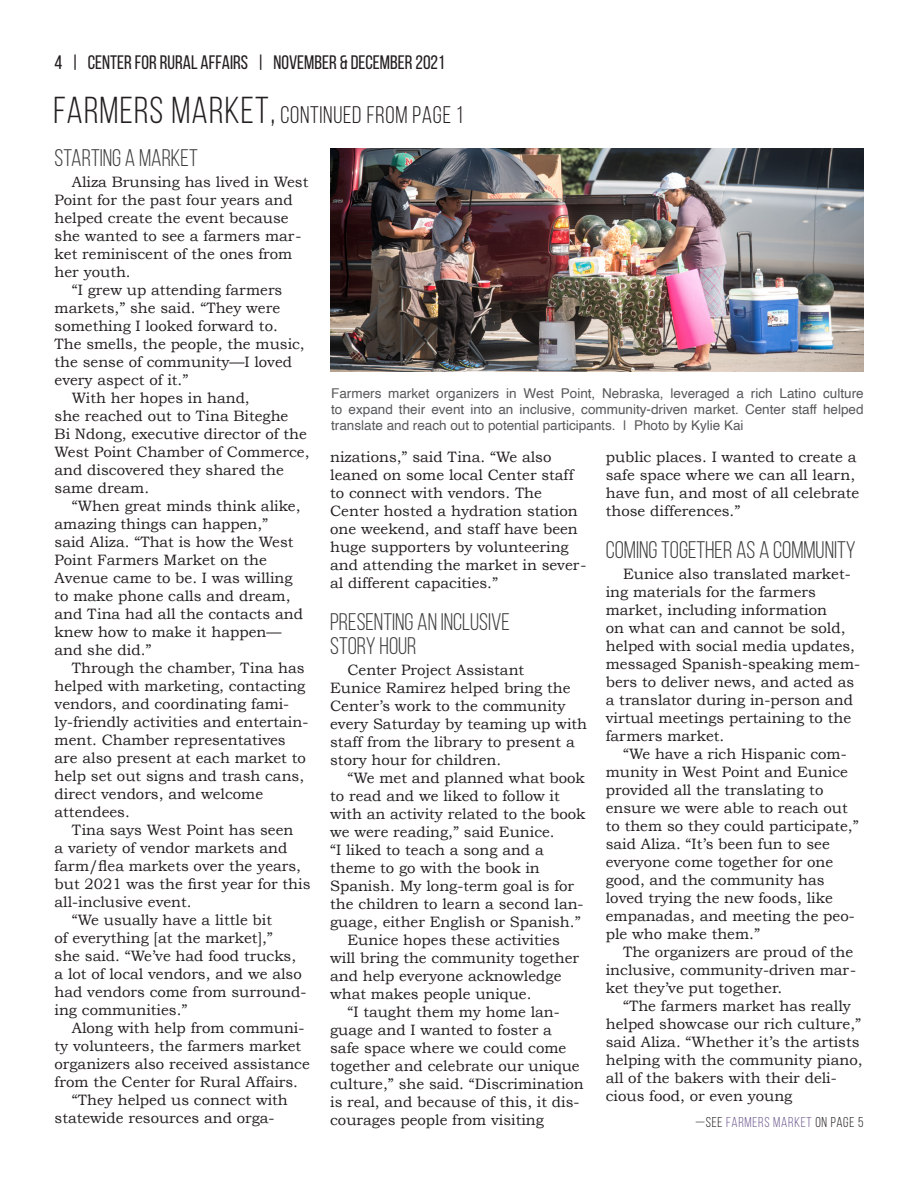
<style>
.page{position:relative;width:918px;height:1188px;background:#fff}
.page>*{position:absolute;margin:0;border:0;box-sizing:border-box;transform-origin:0 0}
.t1{font:24px/24px "Bebas Neue";color:#3e3e3f}
.t2{font:24px "Bebas Neue";letter-spacing:.03em;color:#231f20}
.t3{font:19.5px "Bebas Neue";color:#231f20}
.t4{font:15px/18px "Bookman Old Style";color:#231f20}
.t5{font:14.25px "Bebas Neue";letter-spacing:.05em;color:#705a8f}
.t6{font:13.5px/16.2px "Helvetica";color:#57585a;text-align:justify}
.s1{font-size:37.5px}
.s2{font-size:39px}
.s3{color:#231f20}
</style>
<div class="page">
<img style="left:331px;top:148px;width:532px;height:223px">
<h2 class="t3" style="left:55px;top:51px;width:392px">4 | CENTER FOR RURAL AFFAIRS | NOVEMBER &amp; DECEMBER 2021</h2>
<h1 class="t2" style="left:53px;top:102px;width:411px"><span class="s1">FARMERS MARKET</span><span class="s2">,</span> CONTINUED FROM PAGE 1</h1>
<h1 class="t1" style="left:55px;top:145px;width:145px">STARTING A MARKET</h1>
<p class="t4" style="left:72px;top:173px;width:238px">Aliza Brunsing has lived in West</p>
<p class="t4" style="left:55px;top:191px;width:240px">Point for the past four years and</p>
<p class="t4" style="left:55px;top:209px;width:236px">helped create the event because</p>
<p class="t4" style="left:55px;top:227px;width:248px">she wanted to see a farmers mar-</p>
<p class="t4" style="left:55px;top:245px;width:239px">ket reminiscent of the ones from</p>
<p class="t4" style="left:55px;top:263px;width:78px">her youth.</p>
<p class="t4" style="left:72px;top:281px;width:212px">“I grew up attending farmers</p>
<p class="t4" style="left:55px;top:299px;width:227px">markets,” she said. “They were</p>
<p class="t4" style="left:55px;top:317px;width:225px">something I looked forward to.</p>
<p class="t4" style="left:55px;top:335px;width:252px">The smells, the people, the music,</p>
<p class="t4" style="left:55px;top:353px;width:239px">the sense of community—I loved</p>
<p class="t4" style="left:55px;top:371px;width:135px">every aspect of it.”</p>
<p class="t4" style="left:72px;top:389px;width:179px">With her hopes in hand,</p>
<p class="t4" style="left:55px;top:407px;width:235px">she reached out to Tina Biteghe</p>
<p class="t4" style="left:55px;top:425px;width:254px">Bi Ndong, executive director of the</p>
<p class="t4" style="left:55px;top:443px;width:256px">West Point Chamber of Commerce,</p>
<p class="t4" style="left:55px;top:461px;width:231px">and discovered they shared the</p>
<p class="t4" style="left:55px;top:479px;width:96px">same dream.</p>
<p class="t4" style="left:72px;top:497px;width:230px">“When great minds think alike,</p>
<p class="t4" style="left:55px;top:515px;width:215px">amazing things can happen,”</p>
<p class="t4" style="left:55px;top:533px;width:240px">said Aliza. “That is how the West</p>
<p class="t4" style="left:55px;top:551px;width:214px">Point Farmers Market on the</p>
<p class="t4" style="left:55px;top:569px;width:240px">Avenue came to be. I was willing</p>
<p class="t4" style="left:55px;top:587px;width:237px">to make phone calls and dream,</p>
<p class="t4" style="left:55px;top:605px;width:250px">and Tina had all the contacts and</p>
<p class="t4" style="left:55px;top:623px;width:228px">knew how to make it happen—</p>
<p class="t4" style="left:55px;top:641px;width:98px">and she did.”</p>
<p class="t4" style="left:72px;top:659px;width:234px">Through the chamber, Tina has</p>
<p class="t4" style="left:55px;top:677px;width:252px">helped with marketing, contacting</p>
<p class="t4" style="left:55px;top:695px;width:236px">vendors, and coordinating fami-</p>
<p class="t4" style="left:55px;top:713px;width:255px">ly-friendly activities and entertain-</p>
<p class="t4" style="left:55px;top:731px;width:233px">ment. Chamber representatives</p>
<p class="t4" style="left:55px;top:749px;width:253px">are also present at each market to</p>
<p class="t4" style="left:55px;top:767px;width:251px">help set out signs and trash cans,</p>
<p class="t4" style="left:55px;top:785px;width:210px">direct vendors, and welcome</p>
<p class="t4" style="left:55px;top:803px;width:77px">attendees.</p>
<p class="t4" style="left:72px;top:821px;width:223px">Tina says West Point has seen</p>
<p class="t4" style="left:55px;top:839px;width:234px">a variety of vendor markets and</p>
<p class="t4" style="left:55px;top:857px;width:248px">farm/flea markets over the years,</p>
<p class="t4" style="left:55px;top:875px;width:257px">but 2021 was the first year for this</p>
<p class="t4" style="left:55px;top:893px;width:139px">all-inclusive event.</p>
<p class="t4" style="left:72px;top:911px;width:202px">“We usually have a little bit</p>
<p class="t4" style="left:55px;top:929px;width:220px">of everything [at the market],”</p>
<p class="t4" style="left:55px;top:947px;width:243px">she said. “We’ve had food trucks,</p>
<p class="t4" style="left:55px;top:965px;width:249px">a lot of local vendors, and we also</p>
<p class="t4" style="left:55px;top:983px;width:253px">had vendors come from surround-</p>
<p class="t4" style="left:55px;top:1001px;width:134px">ing communities.”</p>
<p class="t4" style="left:72px;top:1019px;width:234px">Along with help from communi-</p>
<p class="t4" style="left:55px;top:1037px;width:248px">ty volunteers, the farmers market</p>
<p class="t4" style="left:55px;top:1055px;width:257px">organizers also received assistance</p>
<p class="t4" style="left:55px;top:1073px;width:245px">from the Center for Rural Affairs.</p>
<p class="t4" style="left:72px;top:1091px;width:218px">“They helped us connect with</p>
<p class="t4" style="left:55px;top:1109px;width:222px">statewide resources and orga-</p>
<p class="t6" style="left:331px;top:385px;width:534px">Farmers market organizers in West Point, Nebraska, leveraged a rich Latino culture to expand their event into an inclusive, community-driven market. Center staff helped translate and reach out to potential participants. | Photo by Kylie Kai</p>
<p class="t4" style="left:330px;top:448px;width:258px">nizations,” said Tina. “We also leaned on some local Center staff to connect with vendors. The<br>Center hosted a hydration station one weekend, and staff have been huge supporters by volunteering and attending the market in sever&shy;al different capacities.”</p>
<h1 class="t1" style="left:330px;top:609px;width:181px">PRESENTING AN INCLUSIVE<br>STORY HOUR</h1>
<p class="t4" style="left:330px;top:661px;width:258px;text-indent:17px">Center Project Assistant<br>Eunice Ramirez helped bring the<br>Center’s work to the community every Saturday by teaming up with staff from the library to present a story hour for children.</p>
<p class="t4" style="left:347px;top:769px;width:239px">“We met and planned what book</p>
<p class="t4" style="left:330px;top:787px;width:231px">to read and we liked to follow it</p>
<p class="t4" style="left:330px;top:805px;width:257px">with an activity related to the book</p>
<p class="t4" style="left:330px;top:823px;width:226px">we were reading,” said Eunice.</p>
<p class="t4" style="left:330px;top:841px;width:215px">“I liked to teach a song and a</p>
<p class="t4" style="left:330px;top:859px;width:211px">theme to go with the book in</p>
<p class="t4" style="left:330px;top:877px;width:246px">Spanish. My long-term goal is for</p>
<p class="t4" style="left:330px;top:895px;width:255px">the children to learn a second lan-</p>
<p class="t4" style="left:330px;top:913px;width:252px">guage, either English or Spanish.”</p>
<p class="t4" style="left:347px;top:931px;width:214px">Eunice hopes these activities</p>
<p class="t4" style="left:330px;top:949px;width:250px">will bring the community together</p>
<p class="t4" style="left:330px;top:967px;width:233px">and help everyone acknowledge</p>
<p class="t4" style="left:330px;top:985px;width:203px">what makes people unique.</p>
<p class="t4" style="left:347px;top:1003px;width:214px">“I taught them my home lan-</p>
<p class="t4" style="left:330px;top:1021px;width:223px">guage and I wanted to foster a</p>
<p class="t4" style="left:330px;top:1039px;width:238px">safe space where we could come</p>
<p class="t4" style="left:330px;top:1057px;width:251px">together and celebrate our unique</p>
<p class="t4" style="left:330px;top:1075px;width:255px">culture,” she said. “Discrimination</p>
<p class="t4" style="left:330px;top:1093px;width:251px">is real, and because of this, it dis-</p>
<p class="t4" style="left:330px;top:1111px;width:215px">courages people from visiting</p>
<p class="t4" style="left:606px;top:448px;width:255px">public places. I wanted to create a safe space where we can all learn, have fun, and most of all celebrate those differences.”</p>
<h1 class="t1" style="left:606px;top:537px;width:251px">COMING TOGETHER AS A COMMUNITY</h1>
<p class="t4" style="left:606px;top:565px;width:256px;text-indent:17px">Eunice also translated market&shy;ing materials for the farmers market, including information<br>on what can and cannot be sold, helped with social media updates, messaged Spanish-speaking mem&shy;bers to deliver news, and acted as a translator during in-person and virtual meetings pertaining to the farmers market.</p>
<p class="t4" style="left:606px;top:745px;width:254px;text-indent:17px">“We have a rich Hispanic com&shy;munity in West Point and Eunice provided all the translating to ensure we were able to reach out to them so they could participate,” said Aliza. “It’s been fun to see everyone come together for one good, and the community has loved trying the new foods, like empanadas, and meeting the peo&shy;ple who make them.”</p>
<p class="t4" style="left:606px;top:943px;width:252px;text-indent:17px">The organizers are proud of the inclusive, community-driven mar&shy;ket they’ve put together.</p>
<p class="t4" style="left:606px;top:997px;width:258px;text-indent:17px">“The farmers market has really helped showcase our rich culture,” said Aliza. “Whether it’s the artists helping with the community piano, all of the bakers with their deli&shy;cious food, or even young</p>
<p class="t5" style="left:696px;top:1114px;width:169px"><span class="s3">—SEE</span> FARMERS MARKET <span class="s3">ON PAGE 5</span></p>
</div>
